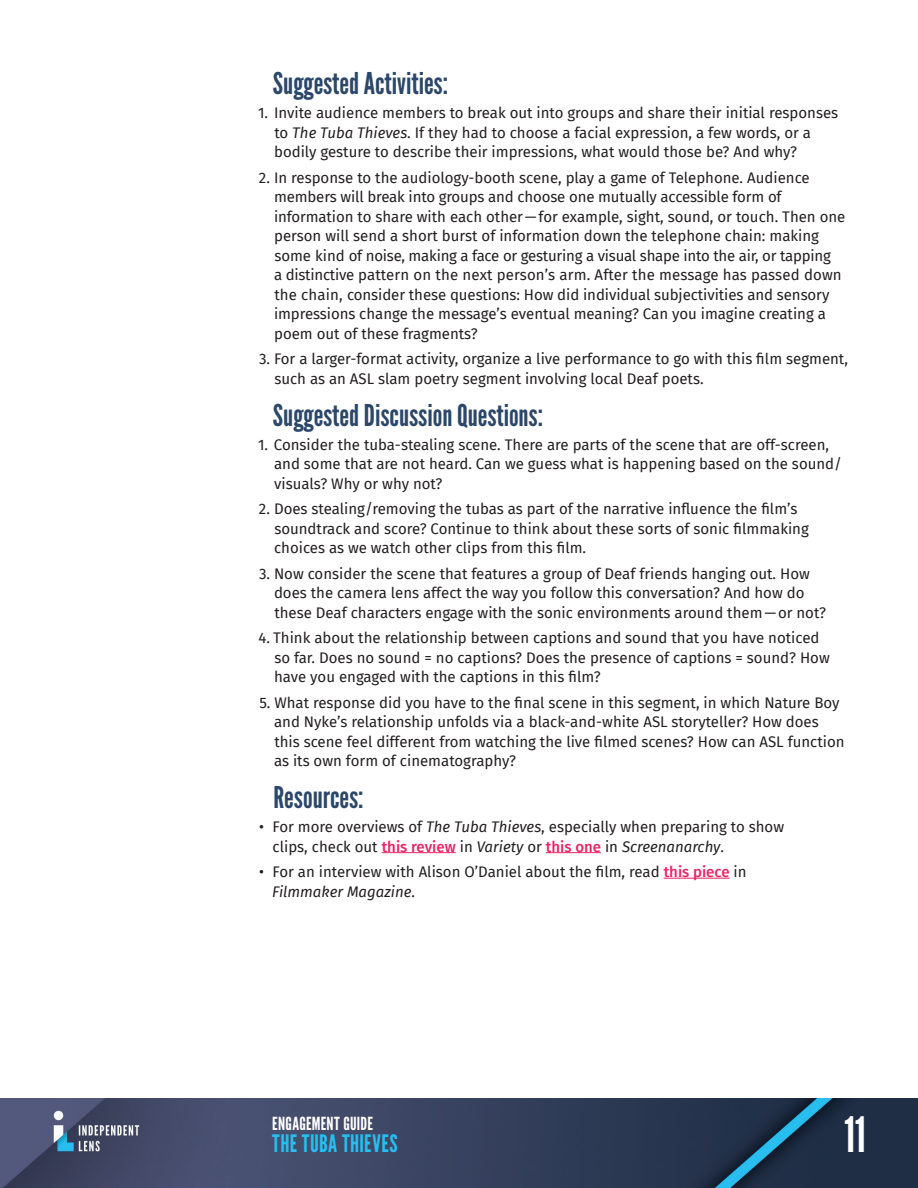
<style>
.page{position:relative;width:918px;height:1188px;background:#fff}
.page>*{position:absolute;margin:0;border:0;box-sizing:border-box;transform-origin:0 0}
.t1{font:48.75px "League Gothic";color:#fff;scale:.94 1}
.t2{font:30px "League Gothic";color:#2b4769}
.t3{font:24px "League Gothic";letter-spacing:.02em;color:#26bff0}
.t4{font:18px "League Gothic";letter-spacing:.01em;color:#fff}
.t5{font:15px/19.5px "Fira Sans";color:#231f20}
.s1{font-style:italic}
.s2{font-weight:500;color:#ee2364}
</style>
<div class="page">
<img style="left:0;top:1098px;width:918px;height:90px">
<hr style="left:382px;top:852px;width:74px;height:1px;background:#ee2364">
<hr style="left:546px;top:852px;width:55px;height:1px;background:#ee2364">
<hr style="left:664px;top:878px;width:66px;height:1px;background:#ee2364">
<h3 class="t2" style="left:273px;top:65px;width:177px">Suggested Activities:</h3>
<p class="t5" style="left:274px;top:103px;width:566px;text-indent:-16px">1. Invite audience members to break out into groups and share their initial responses to <span class="s1">The Tuba Thieves</span>. If they had to choose a facial expression, a few words, or a bodily gesture to describe their impressions, what would those be? And why?</p>
<p class="t5" style="left:274px;top:167px;width:573px;text-indent:-15px">2. In response to the audiology-booth scene, play a game of Telephone. Audience members will break into groups and choose one mutually accessible form of information to share with each other<span class="s1">—</span>for example, sight, sound, or touch. Then one person will send a short burst of information down the telephone chain: making some kind of noise, making a face or gesturing a visual shape into the air, or tapping<br>a distinctive pattern on the next person’s arm. After the message has passed down the chain, consider these questions: How did individual subjectivities and sensory impressions change the message’s eventual meaning? Can you imagine creating a poem out of these fragments?</p>
<p class="t5" style="left:274px;top:349px;width:575px;text-indent:-15px">3. For a larger-format activity, organize a live performance to go with this film segment, such as an ASL slam poetry segment involving local Deaf poets.</p>
<h3 class="t2" style="left:273px;top:397px;width:272px">Suggested Discussion Questions:</h3>
<p class="t5" style="left:274px;top:434px;width:570px;text-indent:-16px">1. Consider the tuba-stealing scene. There are parts of the scene that are off-screen, and some that are not heard. Can we guess what is happening based on the sound/ visuals? Why or why not?</p>
<p class="t5" style="left:274px;top:499px;width:536px;text-indent:-15px">2. Does stealing/removing the tubas as part of the narrative influence the film’s soundtrack and score? Continue to think about these sorts of sonic filmmaking choices as we watch other clips from this film.</p>
<p class="t5" style="left:274px;top:563px;width:553px;text-indent:-15px">3. Now consider the scene that features a group of Deaf friends hanging out. How does the camera lens affect the way you follow this conversation? And how do these Deaf characters engage with the sonic environments around them<span class="s1">—</span>or not?</p>
<p class="t5" style="left:274px;top:628px;width:557px;text-indent:-16px">4. Think about the relationship between captions and sound that you have noticed so far. Does no sound = no captions? Does the presence of captions = sound? How have you engaged with the captions in this film?</p>
<p class="t5" style="left:274px;top:692px;width:572px;text-indent:-15px">5. What response did you have to the final scene in this segment, in which Nature Boy and Nyke’s relationship unfolds via a black-and-white ASL storyteller? How does this scene feel different from watching the live filmed scenes? How can ASL function as its own form of cinematography?</p>
<h3 class="t2" style="left:273px;top:779px;width:92px">Resources:</h3>
<p class="t5" style="left:273px;top:817px;width:513px;text-indent:-13px">• For more overviews of <span class="s1">The Tuba Thieves</span>, especially when preparing to show clips, check out <span class="s2">this review</span> in <span class="s1">Variety</span> or <span class="s2">this one</span> in <span class="s1">Screenanarchy</span>.</p>
<p class="t5" style="left:272px;top:862px;width:476px;text-indent:-13px">• For an interview with Alison O’Daniel about the film, read <span class="s2">this piece</span> in<br><span class="s1">Filmmaker Magazine</span>.</p>
<p class="t4" style="left:272px;top:1112px;width:102px">ENGAGEMENT GUIDE</p>
<h3 class="t3" style="left:272px;top:1129px;width:127px">THE TUBA THIEVES</h3>
<h1 class="t1" style="left:845px;top:1106px;width:24px">11</h1>
</div>
